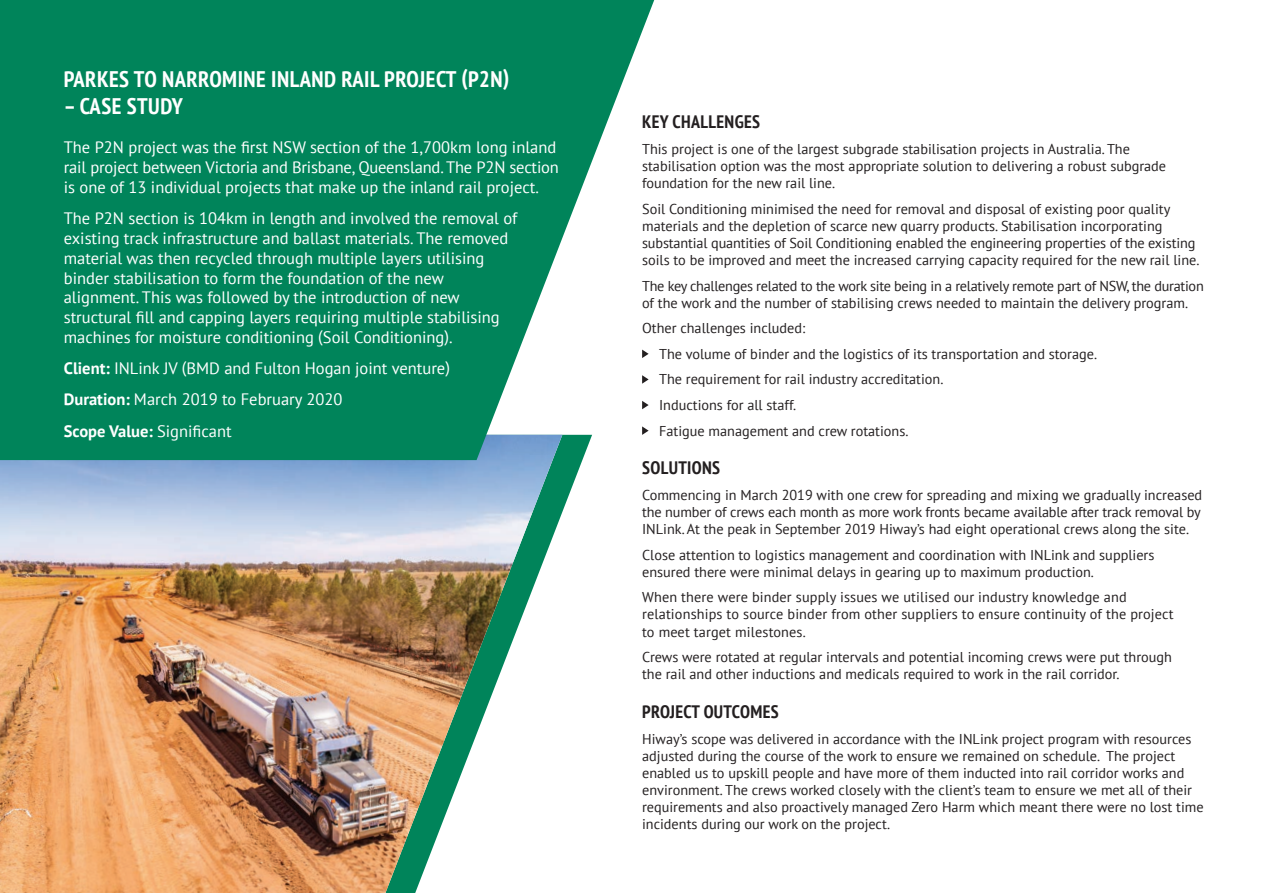
<style>
.page{position:relative;width:1263px;height:893px;background:#fff}
.page>*{position:absolute;margin:0;border:0;box-sizing:border-box;transform-origin:0 0}
.t1{font:700 condensed 22.5px "PT Sans";letter-spacing:.02em;color:#fff}
.t2{font:700 condensed 18px "PT Sans";letter-spacing:.02em;color:#231f20}
.t3{font:16.5px/19.8px "PT Sans";color:#fff}
.t4{font:14.25px/17.1px "PT Sans";color:#231f20}
.t5{font:14.25px/17.1px "PT Sans";letter-spacing:-.02em;color:#231f20}
.s1{font-weight:700}
</style>
<div class="page">
<img style="left:0;top:460px;width:562px;height:433px">
<svg style="left:0;top:0;width:654px;height:460px;background:#20936f"></svg>
<svg style="left:642px;top:350px;width:7px;height:8px"></svg>
<svg style="left:642px;top:375px;width:7px;height:9px"></svg>
<svg style="left:642px;top:401px;width:7px;height:8px"></svg>
<svg style="left:642px;top:426px;width:7px;height:9px"></svg>
<h1 class="t1" style="left:64px;top:64px;width:447px">PARKES TO NARROMINE INLAND RAIL PROJECT (P2N)</h1>
<h1 class="t1" style="left:64px;top:91px;width:121px">– CASE STUDY</h1>
<p class="t3" style="left:64px;top:137px;width:497px">The P2N project was the first NSW section of the 1,700km long inland rail project between Victoria and Brisbane, Queensland. The P2N section is one of 13 individual projects that make up the inland rail project.</p>
<p class="t3" style="left:64px;top:208px;width:455px">The P2N section is 104km in length and involved the removal of existing track infrastructure and ballast materials. The removed material was then recycled through multiple layers utilising binder stabilisation to form the foundation of the new alignment. This was followed by the introduction of new structural fill and capping layers requiring multiple stabilising machines for moisture conditioning (Soil Conditioning).</p>
<p class="t3" style="left:64px;top:352px;width:388px;line-height:31.2px"><span class="s1">Client:</span> INLink JV (BMD and Fulton Hogan joint venture)<br><span class="s1">Duration:</span> March 2019 to February 2020<br><span class="s1">Scope Value:</span> Significant</p>
<p class="t2" style="left:642px;top:110px;width:119px">KEY CHALLENGES</p>
<p class="t4" style="left:642px;top:140px;width:526px">This project is one of the largest subgrade stabilisation projects in Australia. The stabilisation option was the most appropriate solution to delivering a robust subgrade foundation for the new rail line.</p>
<p class="t4" style="left:642px;top:200px;width:559px">Soil Conditioning minimised the need for removal and disposal of existing poor quality materials and the depletion of scarce new quarry products. Stabilisation incorporating substantial quantities of Soil Conditioning enabled the engineering properties of the existing soils to be improved and meet the increased carrying capacity required for the new rail line.</p>
<p class="t5" style="left:642px;top:277px;width:563px">The key challenges related to the work site being in a relatively remote part of NSW, the duration of the work and the number of stabilising crews needed to maintain the delivery program.</p>
<p class="t4" style="left:659px;top:315px;width:439px;line-height:25.7px;text-indent:-17px">Other challenges included:<br>The volume of binder and the logistics of its transportation and storage.<br>The requirement for rail industry accreditation.<br>Inductions for all staff.<br>Fatigue management and crew rotations.</p>
<p class="t2" style="left:642px;top:456px;width:80px">SOLUTIONS</p>
<p class="t4" style="left:642px;top:486px;width:562px;text-align:justify">Commencing in March 2019 with one crew for spreading and mixing we gradually increased the number of crews each month as more work fronts became available after track removal by INLink. At the peak in September 2019 Hiway’s had eight operational crews along the site.</p>
<p class="t4" style="left:642px;top:546px;width:514px">Close attention to logistics management and coordination with INLink and suppliers ensured there were minimal delays in gearing up to maximum production.</p>
<p class="t4" style="left:642px;top:588px;width:533px">When there were binder supply issues we utilised our industry knowledge and relationships to source binder from other suppliers to ensure continuity of the project to meet target milestones.</p>
<p class="t4" style="left:642px;top:648px;width:531px">Crews were rotated at regular intervals and potential incoming crews were put through the rail and other inductions and medicals required to work in the rail corridor.</p>
<p class="t2" style="left:642px;top:700px;width:138px">PROJECT OUTCOMES</p>
<p class="t4" style="left:642px;top:730px;width:563px">Hiway’s scope was delivered in accordance with the INLink project program with resources adjusted during the course of the work to ensure we remained on schedule. The project enabled us to upskill people and have more of them inducted into rail corridor works and environment. The crews worked closely with the client’s team to ensure we met all of their requirements and also proactively managed Zero Harm which meant there were no lost time incidents during our work on the project.</p>
</div>
